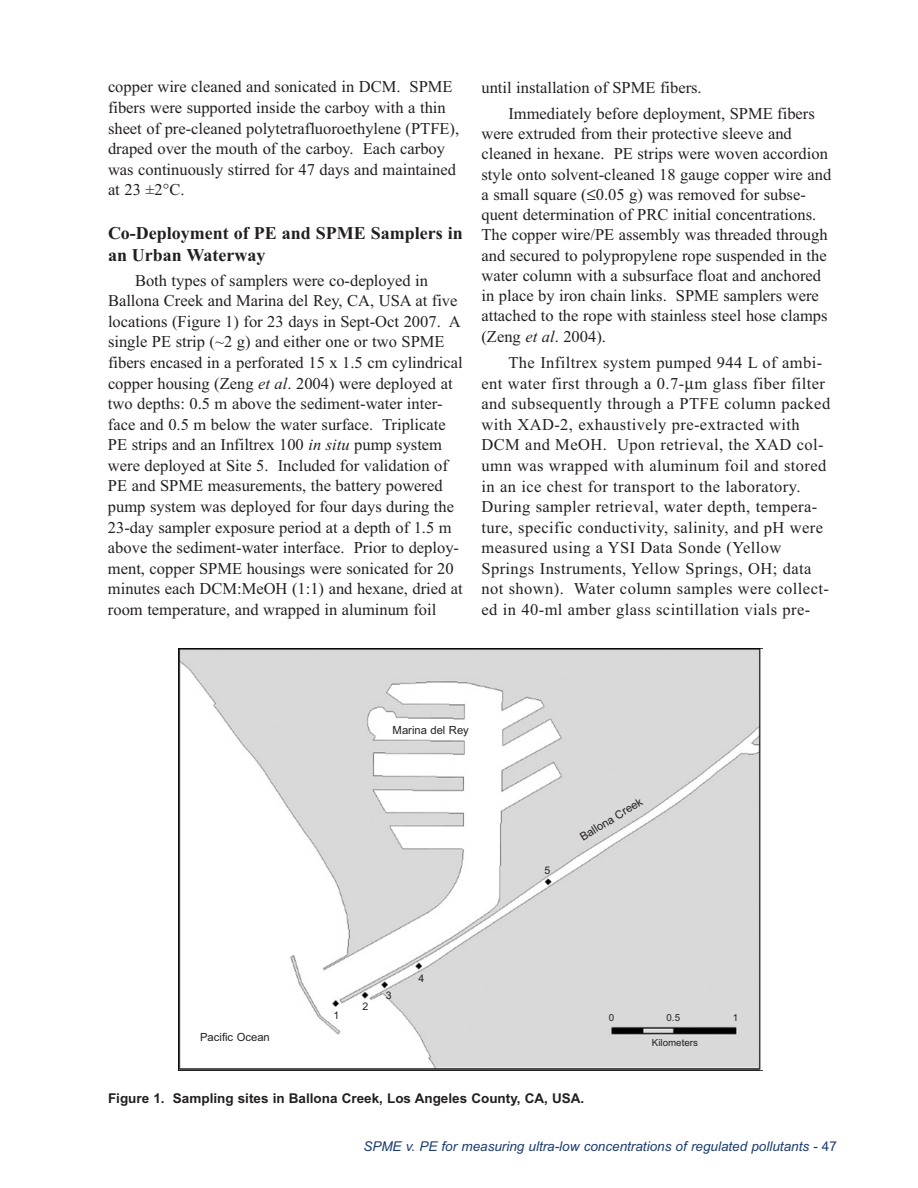
<style>
.page{position:relative;width:918px;height:1188px;background:#fff}
.page>*{position:absolute;margin:0;border:0;box-sizing:border-box;transform-origin:0 0}
.t1{font:700 18px/22.4px "Times New Roman";color:#231f20}
.t2{font:16.5px/20.5px "Times New Roman";color:#231f20}
.t3{font:16.5px/20.5px "Times New Roman";letter-spacing:.025em;color:#231f20}
.t4{font:italic 13.5px "Arial";color:#1b3b6e}
.t5{font:700 13.5px "Arial";color:#231f20}
.t6{font:11.25px "Arial";color:#231f20}
.t7{font:10.5px "Arial";color:#231f20}
.t8{font:9.75px "Arial";color:#231f20}
.s1{font-style:italic}
.s2{font-style:normal}
</style>
<div class="page">
<img style="left:178px;top:648px;width:585px;height:422px">
<p class="t2" style="left:108px;top:76px;width:353px">copper wire cleaned and sonicated in DCM. SPME fibers were supported inside the carboy with a thin sheet of pre-cleaned polytetrafluoroethylene (PTFE), draped over the mouth of the carboy. Each carboy was continuously stirred for 47 days and maintained at 23 ±2 C.</p>
<p class="t1" style="left:108px;top:221px;width:356px">Co-Deployment of PE and SPME Samplers in an Urban Waterway</p>
<p class="t2" style="left:108px;top:270px;width:356px;text-indent:27px">Both types of samplers were co-deployed in Ballona Creek and Marina del Rey, CA, USA at five locations (Figure 1) for 23 days in Sept-Oct 2007. A single PE strip (~2 g) and either one or two SPME fibers encased in a perforated 15 x 1.5 cm cylindrical copper housing (Zeng <span class="s1">et al</span>. 2004) were deployed at two depths: 0.5 m above the sediment-water inter&shy;face and 0.5 m below the water surface. Triplicate PE strips and an Infiltrex 100 <span class="s1">in situ</span> pump system were deployed at Site 5. Included for validation of PE and SPME measurements, the battery powered pump system was deployed for four days during the 23-day sampler exposure period at a depth of 1.5 m above the sediment-water interface. Prior to deploy&shy;ment, copper SPME housings were sonicated for 20 minutes each DCM:MeOH (1:1) and hexane, dried at room temperature, and wrapped in aluminum foil</p>
<p class="t2" style="left:508px;top:74px;width:308px;line-height:26.2px;text-indent:-27px">until installation of SPME fibers.<br>Immediately before deployment, SPME fibers</p>
<p class="t2" style="left:481px;top:123px;width:351px">were extruded from their protective sleeve and cleaned in hexane. PE strips were woven accordion style onto solvent-cleaned 18 gauge copper wire and a small square (≤0.05 g) was removed for subse&shy;quent determination of PRC initial concentrations.<br>The copper wire/PE assembly was threaded through and secured to polypropylene rope suspended in the water column with a subsurface float and anchored in place by iron chain links. SPME samplers were attached to the rope with stainless steel hose clamps (Zeng <span class="s1">et al</span>. 2004).</p>
<p class="t3" style="left:482px;top:352px;width:350px;text-indent:27px">The Infiltrex system pumped 944 L of ambi&shy;ent water first through a 0.7- m glass fiber filter and subsequently through a PTFE column packed with XAD-2, exhaustively pre-extracted with DCM and MeOH. Upon retrieval, the XAD col&shy;umn was wrapped with aluminum foil and stored in an ice chest for transport to the laboratory.<br>During sampler retrieval, water depth, tempera&shy;ture, specific conductivity, salinity, and pH were measured using a YSI Data Sonde (Yellow Springs Instruments, Yellow Springs, OH; data not shown). Water column samples were collect&shy;ed in 40-ml amber glass scintillation vials pre-</p>
<p class="t6" style="left:393px;top:722px;width:78px">Marina del Rey</p>
<p class="t6" style="left:200px;top:1030px;width:71px">Pacific Ocean</p>
<p class="t7" style="left:333px;top:1008px;width:7px">1</p>
<p class="t7" style="left:362px;top:999px;width:7px">2</p>
<p class="t7" style="left:386px;top:989px;width:7px">3</p>
<p class="t7" style="left:419px;top:972px;width:7px">4</p>
<p class="t7" style="left:545px;top:864px;width:7px">5</p>
<p class="t6" style="left:577px;top:832px;width:72px;rotate:-32deg">Ballona Creek</p>
<p class="t8" style="left:609px;top:1011px;width:7px">0</p>
<p class="t8" style="left:667px;top:1011px;width:15px">0.5</p>
<p class="t8" style="left:733px;top:1011px;width:7px">1</p>
<p class="t8" style="left:652px;top:1036px;width:48px">Kilometers</p>
<p class="t5" style="left:108px;top:1091px;width:478px">Figure 1. Sampling sites in Ballona Creek, Los Angeles County, CA, USA.</p>
<p class="t4" style="left:363px;top:1138px;width:475px">SPME v. PE for measuring ultra-low concentrations of regulated pollutants <span class="s2">- 47</span></p>
</div>
